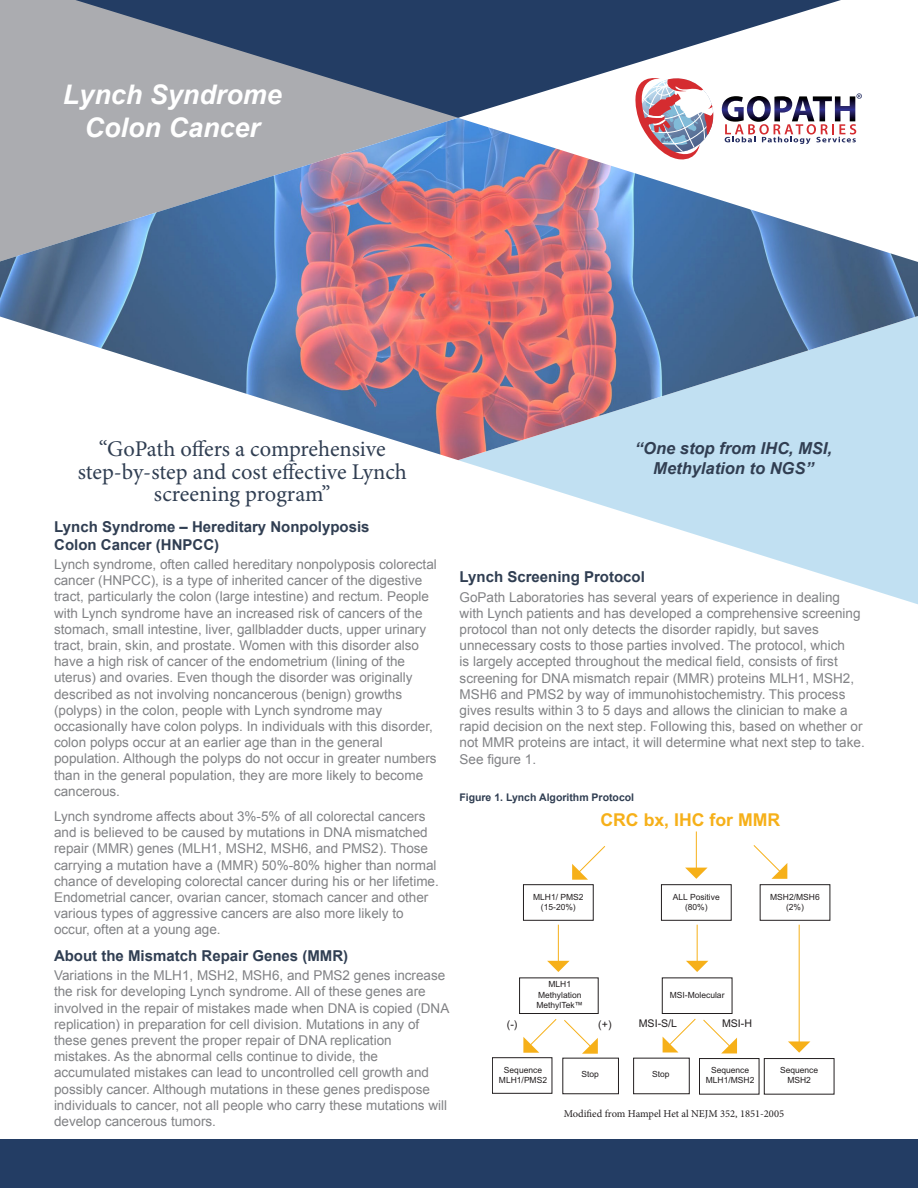
<style>
.page{position:relative;width:918px;height:1188px;background:#fff}
.page>*{position:absolute;margin:0;border:0;box-sizing:border-box;transform-origin:0 0}
.t1{font:italic 700 27px "Arial";color:#fff}
.t2{font:22.5px/22.5px "Minion Pro";letter-spacing:-.005em;color:#303e52;text-align:center}
.t3{font:700 17.7px "Arial";color:#f6b019}
.t4{font:italic 700 16.5px/19.8px "Arial";color:#313e52;text-align:center}
.t5{font:700 15px "Arial";color:#303e52}
.t6{font:13.5px/16.2px "Arial";color:#818285}
.t7{font:10.65px "Arial";color:#231f20}
.t8{font:10.5px "Minion Pro";color:#231f20}
.t9{font:700 10.5px "Arial";color:#303e52}
.t10{font:8.55px/10.2px "Arial";color:#231f20;text-align:center}
</style>
<div class="page">
<div style="left:0;top:0;width:75px;height:118px;background:#abacb0"></div>
<svg style="left:458px;top:460px;width:460px;height:145px"></svg>
<img style="left:0;top:118px;width:918px;height:342px">
<svg style="left:75px;top:0;width:766px;height:118px;fill:#233d64"></svg>
<svg style="left:635px;top:78px;width:79px;height:81px"></svg>
<svg style="left:722px;top:93px;width:140px;height:51px"></svg>
<div style="left:0;top:1139px;width:918px;height:49px;background:#233d64"></div>
<div style="left:523px;top:884px;width:71px;height:37px;background:#fff;border:1px solid #231f20"></div>
<div style="left:661px;top:884px;width:71px;height:37px;background:#fff;border:1px solid #231f20"></div>
<div style="left:760px;top:884px;width:70px;height:37px;background:#fff;border:1px solid #231f20"></div>
<hr style="left:696px;top:831px;width:1px;height:38px;background:#f6b019">
<svg style="left:685px;top:868px;width:22px;height:11px"></svg>
<svg style="left:753px;top:845px;width:34px;height:34px"></svg>
<svg style="left:572px;top:846px;width:34px;height:34px"></svg>
<div style="left:662px;top:978px;width:70px;height:36px;background:#fff;border:1px solid #231f20"></div>
<hr style="left:697px;top:925px;width:1px;height:37px;background:#f6b019">
<svg style="left:686px;top:961px;width:22px;height:11px"></svg>
<div style="left:519px;top:978px;width:80px;height:36px;background:#fff;border:1px solid #231f20"></div>
<hr style="left:558px;top:925px;width:1px;height:37px;background:#f6b019">
<svg style="left:547px;top:961px;width:23px;height:11px"></svg>
<div style="left:492px;top:1057px;width:60px;height:37px;border:1px solid #231f20"></div>
<svg style="left:523px;top:1019px;width:34px;height:34px"></svg>
<div style="left:562px;top:1058px;width:57px;height:36px;border:1px solid #231f20"></div>
<svg style="left:564px;top:1020px;width:34px;height:34px"></svg>
<div style="left:699px;top:1058px;width:60px;height:37px;border:1px solid #231f20"></div>
<svg style="left:663px;top:1018px;width:33px;height:34px"></svg>
<div style="left:633px;top:1058px;width:57px;height:36px;border:1px solid #231f20"></div>
<svg style="left:703px;top:1019px;width:34px;height:34px"></svg>
<div style="left:764px;top:1058px;width:70px;height:37px;border:1px solid #231f20"></div>
<hr style="left:799px;top:925px;width:1px;height:118px;background:#f6b019">
<svg style="left:788px;top:1041px;width:22px;height:12px"></svg>
<p class="t1" style="left:63px;top:77px;width:221px">Lynch Syndrome</p>
<p class="t1" style="left:85px;top:109px;width:177px">Colon Cancer</p>
<p class="t2" style="left:99px;top:438px;width:288px">“GoPath offers a comprehensive</p>
<p class="t2" style="left:78px;top:460px;width:331px">step-by-step and cost effective Lynch screening program”</p>
<p class="t5" style="left:54px;top:517px;width:317px">Lynch Syndrome – Hereditary Nonpolyposis</p>
<p class="t5" style="left:54px;top:535px;width:166px">Colon Cancer (HNPCC)</p>
<p class="t6" style="left:54px;top:556px;width:384px">Lynch syndrome, often called hereditary nonpolyposis colorectal cancer (HNPCC), is a type of inherited cancer of the digestive tract, particularly the colon (large intestine) and rectum. People with Lynch syndrome have an increased risk of cancers of the stomach, small intestine, liver, gallbladder ducts, upper urinary tract, brain, skin, and prostate. Women with this disorder also have a high risk of cancer of the endometrium (lining of the uterus) and ovaries. Even though the disorder was originally described as not involving noncancerous (benign) growths (polyps) in the colon, people with Lynch syndrome may occasionally have colon polyps. In individuals with this disorder, colon polyps occur at an earlier age than in the general population. Although the polyps do not occur in greater numbers than in the general population, they are more likely to become cancerous.</p>
<p class="t6" style="left:54px;top:808px;width:386px">Lynch syndrome affects about 3%-5% of all colorectal cancers and is believed to be caused by mutations in DNA mismatched repair (MMR) genes (MLH1, MSH2, MSH6, and PMS2). Those carrying a mutation have a (MMR) 50%-80% higher than normal chance of developing colorectal cancer during his or her lifetime.<br>Endometrial cancer, ovarian cancer, stomach cancer and other various types of aggressive cancers are also more likely to occur, often at a young age.</p>
<p class="t5" style="left:54px;top:946px;width:296px">About the Mismatch Repair Genes (MMR)</p>
<p class="t6" style="left:54px;top:967px;width:397px">Variations in the MLH1, MSH2, MSH6, and PMS2 genes increase the risk for developing Lynch syndrome. All of these genes are involved in the repair of mistakes made when DNA is copied (DNA replication) in preparation for cell division. Mutations in any of these genes prevent the proper repair of DNA replication mistakes. As the abnormal cells continue to divide, the accumulated mistakes can lead to uncontrolled cell growth and possibly cancer. Although mutations in these genes predispose individuals to cancer, not all people who carry these mutations will develop cancerous tumors.</p>
<p class="t4" style="left:635px;top:439px;width:199px">“One stop from IHC, MSI,<br>Methylation to NGS”</p>
<p class="t5" style="left:460px;top:567px;width:187px">Lynch Screening Protocol</p>
<p class="t6" style="left:460px;top:589px;width:407px">GoPath Laboratories has several years of experience in dealing with Lynch patients and has developed a comprehensive screening protocol than not only detects the disorder rapidly, but saves unnecessary costs to those parties involved. The protocol, which<br>is largely accepted throughout the medical field, consists of first screening for DNA mismatch repair (MMR) proteins MLH1, MSH2, MSH6 and PMS2 by way of immunohistochemistry. This process gives results within 3 to 5 days and allows the clinician to make a rapid decision on the next step. Following this, based on whether or not MMR proteins are intact, it will determine what next step to take.<br>See figure 1.</p>
<p class="t9" style="left:459px;top:790px;width:176px">Figure 1. Lynch Algorithm Protocol</p>
<p class="t3" style="left:600px;top:808px;width:181px">CRC bx, IHC for MMR</p>
<p class="t10" style="left:533px;top:892px;width:52px">MLH1/ PMS2 (15-20%)</p>
<p class="t10" style="left:673px;top:892px;width:48px">ALL Positive (80%)</p>
<p class="t10" style="left:770px;top:892px;width:51px">MSH2/MSH6 (2%)</p>
<p class="t10" style="left:536px;top:979px;width:48px">MLH1<br>Methylation<br>MethylTek™</p>
<p class="t7" style="left:507px;top:1017px;width:12px">(-)</p>
<p class="t7" style="left:598px;top:1017px;width:15px">(+)</p>
<p class="t10" style="left:499px;top:1065px;width:50px">Sequence<br>MLH1/PMS2</p>
<p class="t10" style="left:581px;top:1069px;width:19px">Stop</p>
<p class="t10" style="left:670px;top:990px;width:56px">MSI-Molecular</p>
<p class="t7" style="left:639px;top:1017px;width:40px">MSI-S/L</p>
<p class="t7" style="left:722px;top:1017px;width:32px">MSI-H</p>
<p class="t10" style="left:652px;top:1069px;width:19px">Stop</p>
<p class="t10" style="left:780px;top:1065px;width:40px">Sequence<br>MSH2</p>
<p class="t10" style="left:706px;top:1065px;width:50px">Sequence<br>MLH1/MSH2</p>
<p class="t8" style="left:564px;top:1106px;width:222px">Modified from Hampel Het al NEJM 352, 1851-2005</p>
</div>
